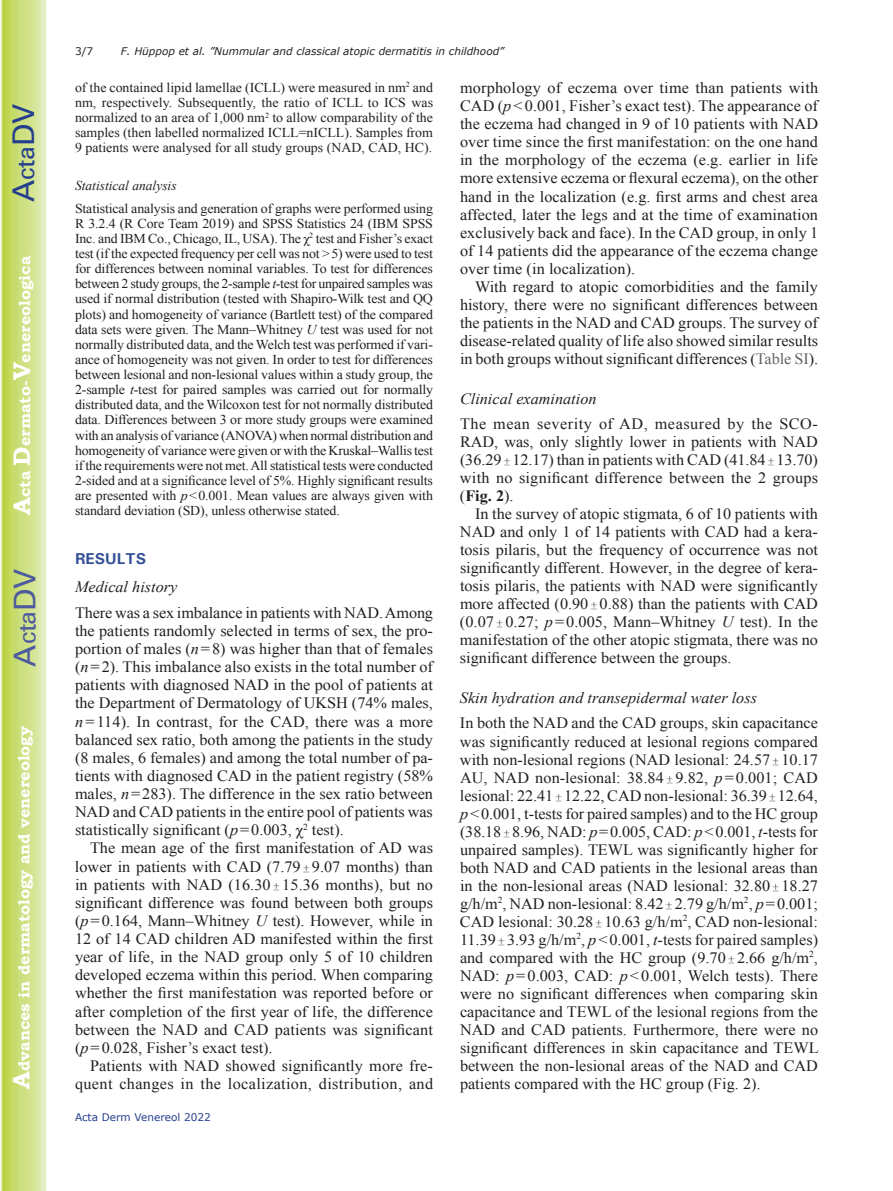
<style>
.page{position:relative;width:893px;height:1191px;background:#fff}
.page>*{position:absolute;margin:0;border:0;box-sizing:border-box;transform-origin:0 0}
.t1{font:30px "Univers";color:#4d5a9e}
.t2{font:30px "Univers";color:#253f8e}
.t3{font:15.75px/18px "Times New Roman";color:#231f20;text-align:justify}
.t4{font:15.75px/18.1px "Times New Roman";letter-spacing:.02em;color:#231f20;text-align:right}
.t5{font:italic 15.75px "Times New Roman";color:#231f20}
.t6{font:700 15.75px "Bookman Old Style";color:#fff}
.t7{font:700 15.75px "Univers";color:#324f95}
.t8{font:13.5px/15.1px "Times New Roman";letter-spacing:-.005em;color:#231f20;text-align:justify}
.t9{font:italic 13.5px "Times New Roman";color:#231f20}
.t10{font:italic 10.5px "Verdana";color:#231f20}
.t11{font:10.5px "Verdana";color:#253f8e}
.t12{font:10.5px "Verdana";color:#231f20}
.s1{font-size:24px}
.s2{font-style:italic}
.s3{font-family:"Perpetua";font-size:10.5px}
.s4{color:#636366}
.s5{font-weight:700}
</style>
<div class="page">
<svg style="left:1px;top:0;width:45px;height:1191px;background:#cfe084"></svg>
<h1 class="t2" style="left:6px;top:202px;width:100px;rotate:-90deg">A<span class="s1">cta</span>DV</h1>
<p class="t6" style="left:15px;top:515px;width:260px;rotate:-90deg"><span class="s1">A</span>cta <span class="s1">D</span>ermato-<span class="s1">V</span>enereologica</p>
<h1 class="t1" style="left:7px;top:666px;width:100px;rotate:-90deg">A<span class="s1">cta</span>DV</h1>
<p class="t6" style="left:15px;top:1088px;width:364px;rotate:-90deg"><span class="s1">A</span>dvances in dermatology and venereology</p>
<p class="t12" style="left:75px;top:44px;width:20px">3/7</p>
<p class="t10" style="left:121px;top:44px;width:385px">F. Hüppop et al. ”Nummular and classical atopic dermatitis in childhood”</p>
<p class="t8" style="left:75px;top:80px;width:360px">of the contained lipid lamellae (ICLL) were measured in nm<sup>2</sup> and nm, respectively. Subsequently, the ratio of ICLL to ICS was normalized to an area of 1,000 nm<sup>2</sup> to allow comparability of the samples (then labelled normalized ICLL=nICLL). Samples from 9 patients were analysed for all study groups (NAD, CAD, HC).</p>
<p class="t9" style="left:75px;top:176px;width:103px">Statistical analysis</p>
<p class="t8" style="left:75px;top:200px;width:360px">Statistical analysis and generation of graphs were performed using R 3.2.4 (R Core Team 2019) and SPSS Statistics 24 (IBM SPSS Inc. and IBM Co., Chicago, IL, USA). The χ<sup>2</sup> test and Fisher’s exact test (if the expected frequency per cell was not &gt;5) were used to test for differences between nominal variables. To test for differences between 2 study groups, the 2-sample <span class="s2">t</span>-test for unpaired samples was used if normal distribution (tested with Shapiro-Wilk test and QQ plots) and homogeneity of variance (Bartlett test) of the compared data sets were given. The Mann–Whitney <span class="s2">U</span> test was used for not normally distributed data, and the Welch test was performed if vari&shy;ance of homogeneity was not given. In order to test for differences between lesional and non-lesional values within a study group, the 2-sample <span class="s2">t</span>-test for paired samples was carried out for normally distributed data, and the Wilcoxon test for not normally distributed data. Differences between 3 or more study groups were examined with an analysis of variance (ANOVA) when normal distribution and homogeneity of variance were given or with the Kruskal–Wallis test if the requirements were not met. All statistical tests were conducted 2-sided and at a significance level of 5%. Highly significant results are presented with <span class="s2">p</span>&lt;0.001. Mean values are always given with standard deviation (SD), unless otherwise stated.</p>
<p class="t7" style="left:75px;top:549px;width:73px">RESULTS</p>
<p class="t5" style="left:75px;top:576px;width:104px">Medical history</p>
<p class="t3" style="left:75px;top:603px;width:360px">There was a sex imbalance in patients with NAD. Among the patients randomly selected in terms of sex, the pro&shy;portion of males (<span class="s2">n</span>=8) was higher than that of females (<span class="s2">n</span>=2). This imbalance also exists in the total number of patients with diagnosed NAD in the pool of patients at the Department of Dermatology of UKSH (74% males, <span class="s2">n</span>=114). In contrast, for the CAD, there was a more balanced sex ratio, both among the patients in the study (8 males, 6 females) and among the total number of pa&shy;tients with diagnosed CAD in the patient registry (58% males, <span class="s2">n</span>=283). The difference in the sex ratio between NAD and CAD patients in the entire pool of patients was statistically significant (<span class="s2">p</span>=0.003, χ<sup>2</sup> test).</p>
<p class="t3" style="left:75px;top:839px;width:360px;text-indent:15px">The mean age of the first manifestation of AD was lower in patients with CAD (7.79 <span class="s3">±</span> 9.07 months) than in patients with NAD (16.30 <span class="s3">±</span> 15.36 months), but no significant difference was found between both groups (<span class="s2">p</span>=0.164, Mann–Whitney <span class="s2">U</span> test). However, while in 12 of 14 CAD children AD manifested within the first year of life, in the NAD group only 5 of 10 children developed eczema within this period. When comparing whether the first manifestation was reported before or after completion of the first year of life, the difference between the NAD and CAD patients was significant (<span class="s2">p</span>=0.028, Fisher’s exact test).</p>
<p class="t4" style="left:75px;top:1056px;width:360px">Patients with NAD showed significantly more fre&shy;quent changes in the localization, distribution, and</p>
<p class="t11" style="left:75px;top:1110px;width:137px">Acta Derm Venereol 2022</p>
<p class="t3" style="left:460px;top:79px;width:360px">morphology of eczema over time than patients with CAD (<span class="s2">p</span>&lt;0.001, Fisher’s exact test). The appearance of the eczema had changed in 9 of 10 patients with NAD over time since the first manifestation: on the one hand in the morphology of the eczema (e.g. earlier in life more extensive eczema or flexural eczema), on the other hand in the localization (e.g. first arms and chest area affected, later the legs and at the time of examination exclusively back and face). In the CAD group, in only 1 of 14 patients did the appearance of the eczema change over time (in localization).</p>
<p class="t3" style="left:460px;top:277px;width:360px;text-indent:15px">With regard to atopic comorbidities and the family history, there were no significant differences between the patients in the NAD and CAD groups. The survey of disease-related quality of life also showed similar results in both groups without significant differences (<span class="s4">Table SI</span>).</p>
<p class="t5" style="left:460px;top:387px;width:138px">Clinical examination</p>
<p class="t3" style="left:460px;top:414px;width:359px">The mean severity of AD, measured by the SCO-RAD, was, only slightly lower in patients with NAD (36.29 <span class="s3">±</span> 12.17) than in patients with CAD (41.84 <span class="s3">±</span> 13.70) with no significant difference between the 2 groups (<span class="s5">Fig. 2</span>).</p>
<p class="t3" style="left:460px;top:504px;width:360px;text-indent:15px">In the survey of atopic stigmata, 6 of 10 patients with NAD and only 1 of 14 patients with CAD had a kera&shy;tosis pilaris, but the frequency of occurrence was not significantly different. However, in the degree of kera&shy;tosis pilaris, the patients with NAD were significantly more affected (0.90 <span class="s3">±</span> 0.88) than the patients with CAD (0.07 <span class="s3">±</span> 0.27; <span class="s2">p</span>=0.005, Mann–Whitney <span class="s2">U</span> test). In the manifestation of the other atopic stigmata, there was no significant difference between the groups.</p>
<p class="t5" style="left:460px;top:687px;width:298px">Skin hydration and transepidermal water loss</p>
<p class="t3" style="left:460px;top:714px;width:360px">In both the NAD and the CAD groups, skin capacitance was significantly reduced at lesional regions compared with non-lesional regions (NAD lesional: 24.57 <span class="s3">±</span> 10.17<br>AU, NAD non-lesional: 38.84 <span class="s3">±</span> 9.82, <span class="s2">p</span>=0.001; CAD lesional: 22.41 <span class="s3">±</span> 12.22, CAD non-lesional: 36.39 <span class="s3">±</span> 12.64, <span class="s2">p</span>&lt;0.001, t-tests for paired samples) and to the HC group (38.18 <span class="s3">±</span> 8.96, NAD: <span class="s2">p</span>=0.005, CAD: <span class="s2">p</span>&lt;0.001, <span class="s2">t</span>-tests for unpaired samples). TEWL was significantly higher for both NAD and CAD patients in the lesional areas than in the non-lesional areas (NAD lesional: 32.80 <span class="s3">±</span> 18.27 g/h/m<sup>2</sup>, NAD non-lesional: 8.42 <span class="s3">±</span> 2.79 g/h/m<sup>2</sup>, <span class="s2">p</span>=0.001; CAD lesional: 30.28 <span class="s3">±</span> 10.63 g/h/m<sup>2</sup>, CAD non-lesional:<br>11.39 <span class="s3">±</span> 3.93 g/h/m<sup>2</sup>, <span class="s2">p</span>&lt;0.001, <span class="s2">t</span>-tests for paired samples) and compared with the HC group (9.70 <span class="s3">±</span> 2.66 g/h/m<sup>2</sup>, NAD: <span class="s2">p</span>=0.003, CAD: <span class="s2">p</span>&lt;0.001, Welch tests). There were no significant differences when comparing skin capacitance and TEWL of the lesional regions from the NAD and CAD patients. Furthermore, there were no significant differences in skin capacitance and TEWL between the non-lesional areas of the NAD and CAD patients compared with the HC group (Fig. 2).</p>
</div>
